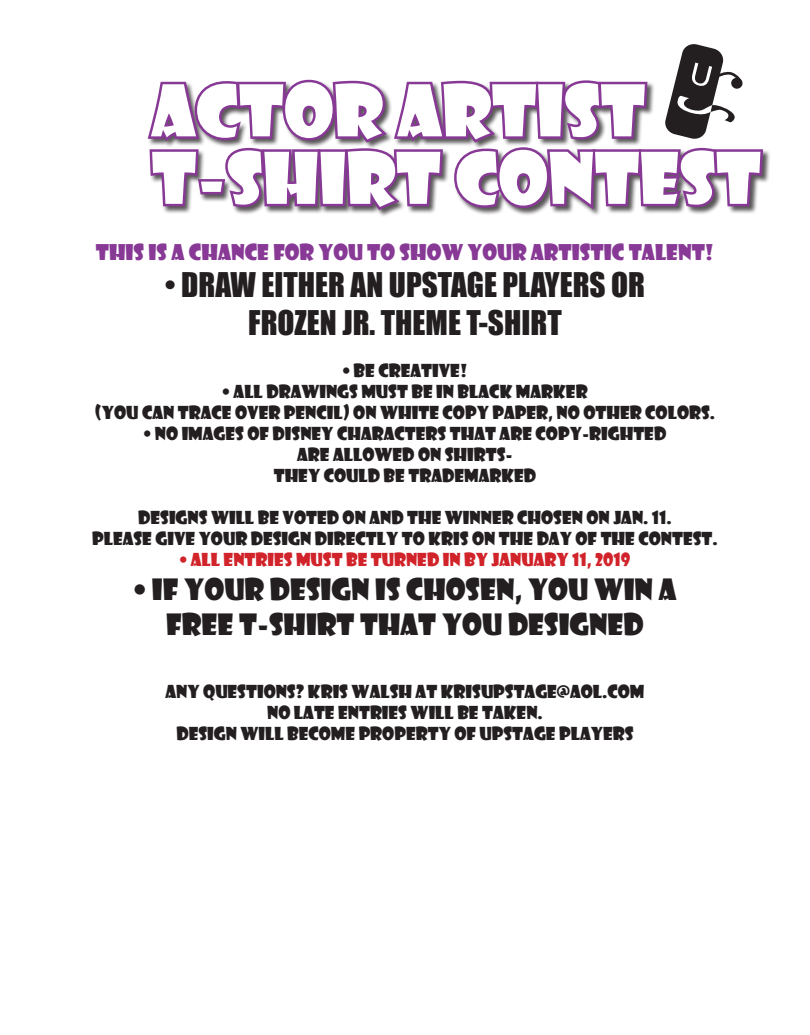
<style>
.page{position:relative;width:810px;height:1035px;background:#fff}
.page>*{position:absolute;margin:0;border:0;box-sizing:border-box;transform-origin:0 0}
.t1{font:69.38px "Showcard Gothic";color:#fff;scale:1.04 1}
.t2{font:31.25px "Impact";color:#231f20}
.t3{font:28.75px "Showcard Gothic";color:#231f20}
.t4{font:21.25px "Showcard Gothic";color:#873995}
.t5{font:17.5px "Showcard Gothic";color:#231f20}
.t6{font:17.5px "Showcard Gothic";color:#d1232a}
</style>
<div class="page">
<div style="left:148px;top:79px;width:623px;height:138px;background:#231f20;opacity:.75"></div>
<svg style="left:147px;top:44px;width:619px;height:170px"></svg>
<p class="t1" style="left:151px;top:65px;width:476px">ACTOR ARTIST</p>
<p class="t1" style="left:151px;top:132px;width:588px">T-SHIRT CONTEST</p>
<p class="t4" style="left:96px;top:238px;width:620px">THIS IS A CHANCE FOR YOU TO SHOW YOUR ARTISTIC TALENT!</p>
<p class="t2" style="left:165px;top:261px;width:482px">• DRAW EITHER AN UPSTAGE PLAYERS OR</p>
<p class="t2" style="left:248px;top:298px;width:315px">FROZEN JR. THEME T-SHIRT</p>
<p class="t5" style="left:342px;top:359px;width:127px">• BE CREATIVE!</p>
<p class="t5" style="left:222px;top:380px;width:367px">• ALL DRAWINGS MUST BE IN BLACK MARKER</p>
<p class="t5" style="left:95px;top:401px;width:622px">(YOU CAN TRACE OVER PENCIL) ON WHITE COPY PAPER, NO OTHER COLORS.</p>
<p class="t5" style="left:144px;top:422px;width:524px">• NO IMAGES OF DISNEY CHARACTERS THAT ARE COPY-RIGHTED</p>
<p class="t5" style="left:297px;top:443px;width:217px">ARE ALLOWED ON SHIRTS-</p>
<p class="t5" style="left:274px;top:464px;width:264px">THEY COULD BE TRADEMARKED</p>
<p class="t5" style="left:138px;top:506px;width:535px">DESIGNS WILL BE VOTED ON AND THE WINNER CHOSEN ON JAN. 11.</p>
<p class="t5" style="left:92px;top:527px;width:627px">PLEASE GIVE YOUR DESIGN DIRECTLY TO KRIS ON THE DAY OF THE CONTEST.</p>
<p class="t6" style="left:180px;top:548px;width:452px">• ALL ENTRIES MUST BE TURNED IN BY JANUARY 11, 2019</p>
<p class="t3" style="left:133px;top:571px;width:545px">• IF YOUR DESIGN IS CHOSEN, YOU WIN A</p>
<p class="t3" style="left:166px;top:605px;width:479px">FREE T-SHIRT THAT YOU DESIGNED</p>
<p class="t5" style="left:165px;top:680px;width:481px">ANY QUESTIONS? KRIS WALSH AT KRISUPSTAGE@AOL.COM</p>
<p class="t5" style="left:267px;top:701px;width:277px">NO LATE ENTRIES WILL BE TAKEN.</p>
<p class="t5" style="left:176px;top:722px;width:459px">DESIGN WILL BECOME PROPERTY OF UPSTAGE PLAYERS</p>
</div>
